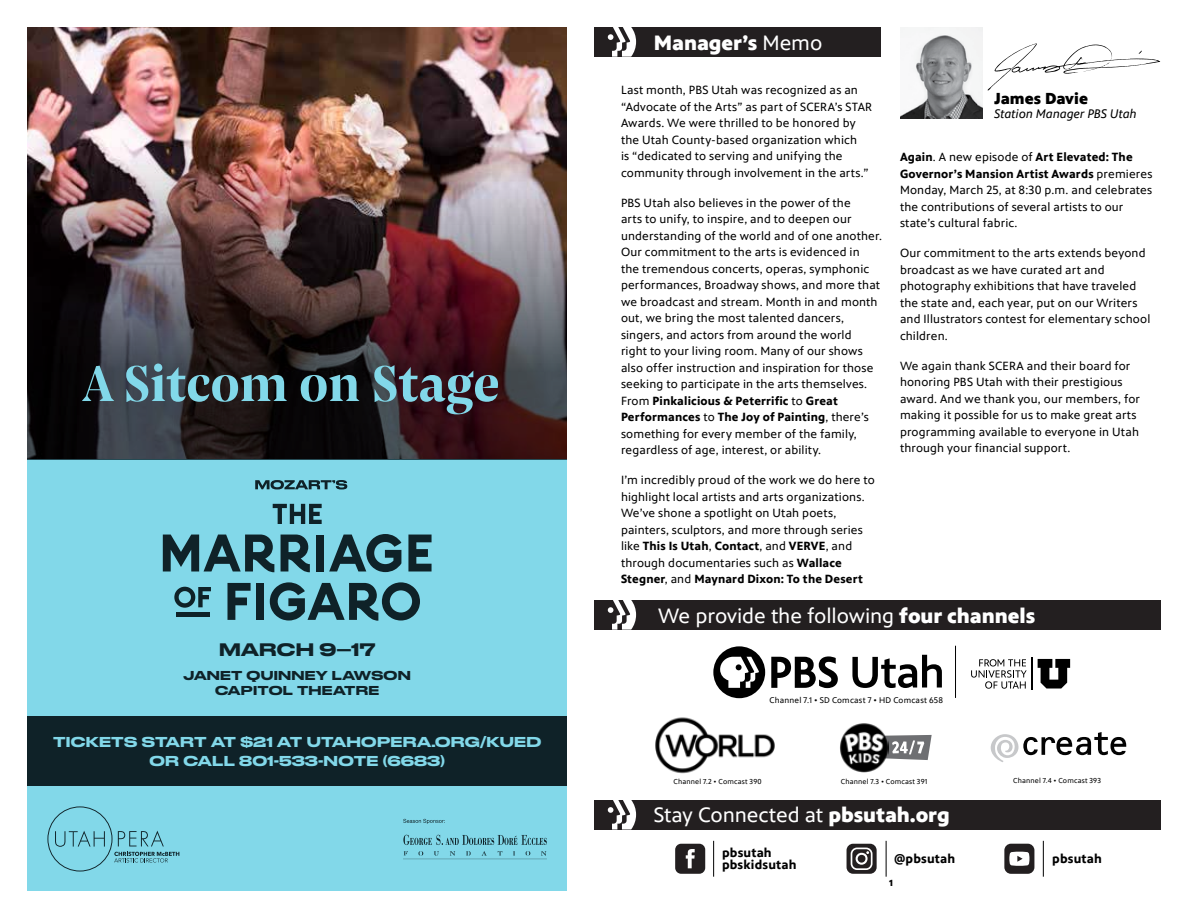
<style>
.page{position:relative;width:1188px;height:918px;background:#fff}
.page>*{position:absolute;margin:0;border:0;box-sizing:border-box;transform-origin:0 0}
.t1{font:700 52.65px "Pensum Display";color:#82d8e9}
.t2{font:21px "PBS Sans";letter-spacing:-.005em;color:#fff}
.t3{font:900 21px "PBS Sans";letter-spacing:-.005em;color:#fff}
.t4{font:500 expanded 16.95px "Druk";letter-spacing:.02em;color:#0f2228}
.t5{font:900 16.2px "PBS Sans";color:#000}
.t6{font:500 expanded 13.5px/19.5px "Druk";letter-spacing:.02em;color:#82d8e9;text-align:center}
.t7{font:700 12.9px/12.8px "PBS Sans";letter-spacing:.015em;color:#000}
.t8{font:italic 12.6px "PBS Sans";letter-spacing:.01em;color:#000}
.t9{font:500 expanded 12.15px/14.5px "Druk";letter-spacing:.02em;color:#0f2228;text-align:center}
.t10{font:12px/16.5px "PBS Sans";letter-spacing:.015em;color:#000}
.t11{font:900 9px "PBS Sans";color:#000}
.t12{font:8.4px "PBS Sans";letter-spacing:.025em;color:#000}
.t13{font:7.2px "PBS Sans";letter-spacing:.02em;color:#000}
.s1{font-weight:400}
.s2{font-weight:700}
.s3{font-weight:900}
</style>
<div class="page">
<div style="left:594px;top:600px;width:567px;height:30px;background:#231f20"></div>
<svg style="left:608px;top:600px;width:28px;height:30px"></svg>
<div style="left:594px;top:27px;width:286px;height:30px;background:#231f20"></div>
<svg style="left:608px;top:27px;width:28px;height:30px"></svg>
<div style="left:594px;top:800px;width:567px;height:30px;background:#231f20"></div>
<svg style="left:608px;top:800px;width:28px;height:29px"></svg>
<div style="left:675px;top:844px;width:30px;height:30px;background:#231f20;border-radius:6px"></div>
<svg style="left:686px;top:849px;width:9px;height:19px"></svg>
<hr style="left:713px;top:841px;width:1px;height:36px;background:#000">
<hr style="left:886px;top:841px;width:1px;height:36px;background:#000">
<svg style="left:847px;top:844px;width:30px;height:30px"></svg>
<div style="left:851px;top:848px;width:22px;height:22px;border:2px solid #fff;border-radius:6px"></div>
<div style="left:856px;top:853px;width:12px;height:12px;border:2px solid #fff;border-radius:50%"></div>
<hr style="left:1043px;top:841px;width:1px;height:36px;background:#000">
<div style="left:1004px;top:844px;width:30px;height:30px;background:#231f20;border-radius:7px"></div>
<svg style="left:1009px;top:852px;width:20px;height:14px"></svg>
<svg style="left:990px;top:732px;width:136px;height:30px"></svg>
<svg style="left:713px;top:646px;width:52px;height:52px"></svg>
<svg style="left:771px;top:656px;width:67px;height:32px"></svg>
<svg style="left:852px;top:655px;width:90px;height:33px"></svg>
<hr style="left:955px;top:646px;width:1px;height:52px;background:#000">
<hr style="left:1032px;top:658px;width:1px;height:32px;background:#000">
<svg style="left:1038px;top:659px;width:32px;height:30px"></svg>
<svg style="left:971px;top:659px;width:56px;height:30px"></svg>
<img style="left:900px;top:27px;width:83px;height:91px">
<svg style="left:988px;top:43px;width:172px;height:48px"></svg>
<svg style="left:889px;top:735px;width:43px;height:25px"></svg>
<img style="left:840px;top:723px;width:49px;height:49px">
<img style="left:655px;top:717px;width:120px;height:57px">
<img style="left:27px;top:28px;width:540px;height:60px">
<div style="left:27px;top:460px;width:540px;height:431px;background:#82d8e9"></div>
<div style="left:27px;top:716px;width:540px;height:69px;background:#0f2228"></div>
<svg style="left:47px;top:806px;width:132px;height:66px"></svg>
<svg style="left:403px;top:835px;width:144px;height:24px"></svg>
<svg style="left:403px;top:819px;width:42px;height:5px"></svg>
<svg style="left:255px;top:480px;width:92px;height:9px"></svg>
<svg style="left:163px;top:535px;width:111px;height:37px"></svg>
<svg style="left:281px;top:535px;width:29px;height:37px"></svg>
<div style="left:316px;top:535px;width:8px;height:37px;background:#0f2228"></div>
<svg style="left:329px;top:534px;width:72px;height:38px"></svg>
<svg style="left:408px;top:535px;width:24px;height:36px"></svg>
<svg style="left:273px;top:504px;width:49px;height:20px"></svg>
<svg style="left:227px;top:583px;width:24px;height:37px"></svg>
<div style="left:256px;top:583px;width:8px;height:37px;background:#0f2228"></div>
<svg style="left:270px;top:582px;width:150px;height:39px"></svg>
<hr style="left:176px;top:613px;width:33px;height:4px;background:#0f2228">
<svg style="left:174px;top:587px;width:37px;height:21px"></svg>
<img style="left:27px;top:88px;width:540px;height:372px">
<h1 class="t1" style="left:82px;top:344px;width:419px">A Sitcom on Stage</h1>
<h3 class="t4" style="left:219px;top:636px;width:158px">MARCH 9–17</h3>
<p class="t9" style="left:184px;top:667px;width:229px">JANET QUINNEY LAWSON<br>CAPITOL THEATRE</p>
<p class="t6" style="left:53px;top:731px;width:490px">TICKETS START AT $21 AT UTAHOPERA.ORG/KUED<br>OR CALL 801-533-NOTE (6683)</p>
<h2 class="t3" style="left:654px;top:31px;width:170px">Manager’s <span class="s1">Memo</span></h2>
<p class="t10" style="left:621px;top:82px;width:253px">Last month, PBS Utah was recognized as an “Advocate of the Arts” as part of SCERA’s STAR Awards. We were thrilled to be honored by the Utah County-based organization which<br>is “dedicated to serving and unifying the community through involvement in the arts.”</p>
<p class="t10" style="left:621px;top:195px;width:262px">PBS Utah also believes in the power of the<br>arts to unify, to inspire, and to deepen our understanding of the world and of one another.<br>Our commitment to the arts is evidenced in<br>the tremendous concerts, operas, symphonic performances, Broadway shows, and more that we broadcast and stream. Month in and month out, we bring the most talented dancers, singers, and actors from around the world<br>right to your living room. Many of our shows also offer instruction and inspiration for those seeking to participate in the arts themselves.<br>From <span class="s2">Pinkalicious &amp; Peterrific</span> to <span class="s2">Great Performances</span> to <span class="s2">The Joy of Painting</span>, there’s something for every member of the family, regardless of age, interest, or ability.</p>
<p class="t10" style="left:621px;top:472px;width:255px">I’m incredibly proud of the work we do here to highlight local artists and arts organizations.<br>We’ve shone a spotlight on Utah poets, painters, sculptors, and more through series like <span class="s2">This Is Utah</span>, <span class="s2">Contact</span>, and <span class="s2">VERVE</span>, and through documentaries such as <span class="s2">Wallace Stegner</span>, and <span class="s2">Maynard Dixon: To the Desert</span></p>
<h3 class="t5" style="left:994px;top:89px;width:95px">James Davie</h3>
<p class="t8" style="left:994px;top:107px;width:144px">Station Manager PBS Utah</p>
<p class="t10" style="left:900px;top:149px;width:254px"><span class="s2">Again</span>. A new episode of <span class="s2">Art Elevated: The Governor’s Mansion Artist Awards</span> premieres Monday, March 25, at 8:30 p.m. and celebrates the contributions of several artists to our state’s cultural fabric.</p>
<p class="t10" style="left:900px;top:245px;width:252px">Our commitment to the arts extends beyond broadcast as we have curated art and photography exhibitions that have traveled the state and, each year, put on our Writers and Illustrators contest for elementary school children.</p>
<p class="t10" style="left:900px;top:357px;width:242px">We again thank SCERA and their board for honoring PBS Utah with their prestigious award. And we thank you, our members, for making it possible for us to make great arts programming available to everyone in Utah through your financial support.</p>
<h2 class="t2" style="left:658px;top:604px;width:379px">We provide the following <span class="s3">four channels</span></h2>
<p class="t12" style="left:770px;top:695px;width:175px">Channel 7.1 • SD Comcast 7 • HD Comcast 658</p>
<p class="t13" style="left:674px;top:778px;width:90px">Channel 7.2 • Comcast 390</p>
<p class="t13" style="left:841px;top:778px;width:88px">Channel 7.3 • Comcast 391</p>
<p class="t13" style="left:1013px;top:777px;width:89px">Channel 7.4 • Comcast 393</p>
<h2 class="t2" style="left:654px;top:804px;width:298px">Stay Connected at <span class="s3">pbsutah.org</span></h2>
<p class="t7" style="left:722px;top:846px;width:76px">pbsutah pbskidsutah</p>
<p class="t7" style="left:894px;top:853px;width:62px">@pbsutah</p>
<p class="t7" style="left:1052px;top:853px;width:51px">pbsutah</p>
<p class="t11" style="left:889px;top:877px;width:5px">1</p>
</div>
